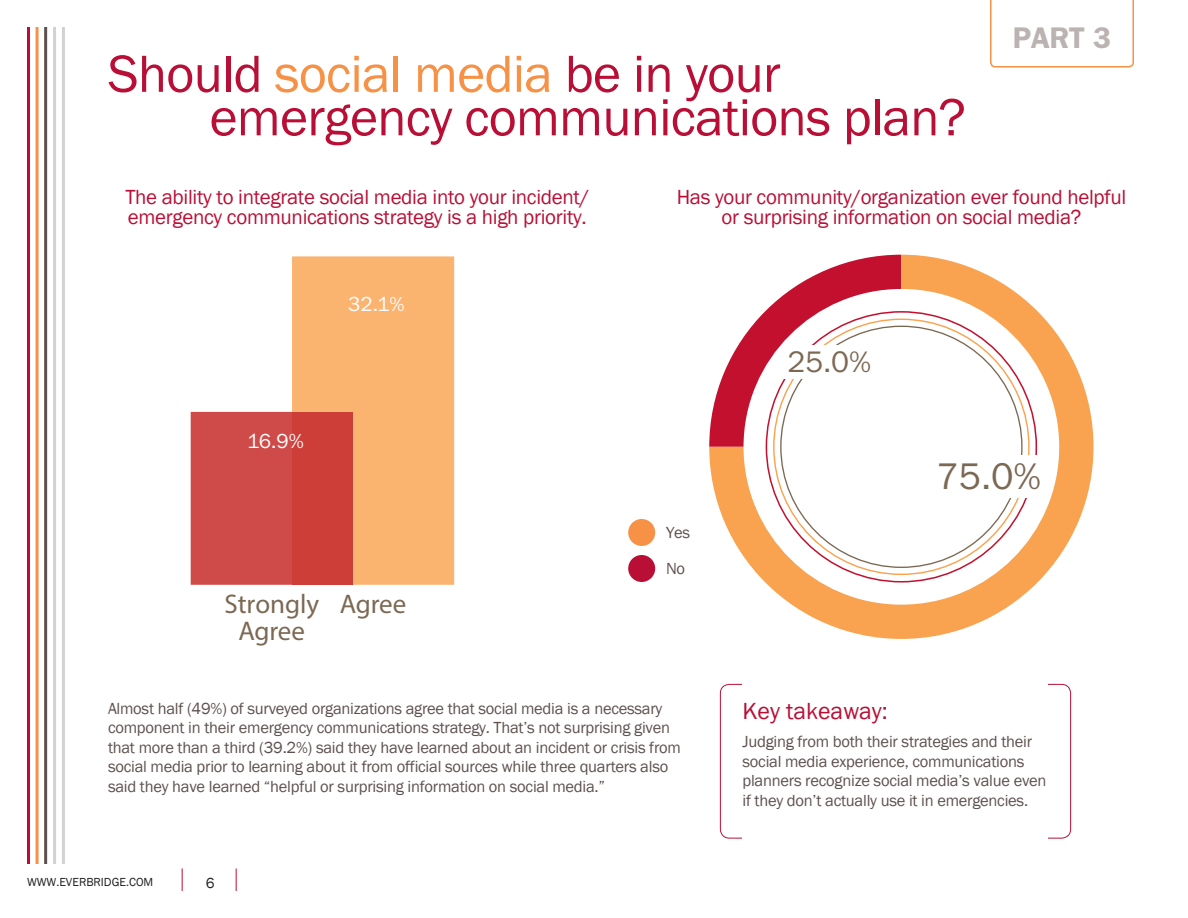
<style>
.page{position:relative;width:1188px;height:918px;background:#fff}
.page>*{position:absolute;margin:0;border:0;box-sizing:border-box;transform-origin:0 0}
.Question{font:54px/43.5px "Franklin Gothic";letter-spacing:-.015em;color:#b90f36}
.t1{font:38.4px "Franklin Gothic";color:#7c6954}
.t2{font:30.75px "Franklin Gothic";color:#7c6954}
.Question-2{font:600 30px "Franklin Gothic";color:#bbb3b1}
.t3{font:27px/27px "Myriad Pro";color:#7c6954}
.Subhead2{font:24px "Franklin Gothic";color:#b90f36}
.Question-3{font:21px/19.5px "Franklin Gothic";letter-spacing:-.015em;color:#b90f36;text-align:center}
.t4{font:21px "Franklin Gothic";color:#fff}
.t5{font:16.5px/19.5px "Franklin Gothic";letter-spacing:-.015em;color:#5d514e}
.t6{font:15px "Franklin Gothic";color:#231f20}
.t7{font:12px "Franklin Gothic";color:#231f20}
.s1{color:#f69146}
</style>
<div class="page">
<hr style="left:27px;top:27px;width:3px;height:837px;background:#b90f36">
<hr style="left:36px;top:27px;width:3px;height:837px;background:#f69146">
<hr style="left:44px;top:27px;width:3px;height:837px;background:#5d514e">
<hr style="left:53px;top:27px;width:3px;height:837px;background:#d1d2d4">
<hr style="left:62px;top:27px;width:3px;height:837px;background:#d1d2d4">
<svg style="left:182px;top:868px;width:1px;height:23px"></svg>
<svg style="left:236px;top:868px;width:1px;height:23px"></svg>
<svg style="left:990px;top:0;width:144px;height:68px"></svg>
<svg style="left:709px;top:255px;width:385px;height:384px"></svg>
<div style="left:744px;top:289px;width:315px;height:316px;background:#fff;border-radius:50%"></div>
<svg style="left:766px;top:312px;width:270px;height:270px"></svg>
<svg style="left:774px;top:319px;width:255px;height:255px"></svg>
<div style="left:781px;top:326px;width:241px;height:241px;background:#fff;border-radius:50%"></div>
<div style="left:965px;top:455px;width:81px;height:42px;background:#fff"></div>
<div style="left:783px;top:345px;width:91px;height:34px;background:#fff"></div>
<div style="left:628px;top:519px;width:27px;height:27px;background:#f69146;border-radius:50%"></div>
<div style="left:628px;top:555px;width:27px;height:27px;background:#b90f36;border-radius:50%"></div>
<div style="left:292px;top:256px;width:162px;height:329px;background:#fbb370"></div>
<div style="left:191px;top:412px;width:101px;height:173px;background:#ce4b49"></div>
<div style="left:292px;top:412px;width:61px;height:173px;background:#ce3e39"></div>
<p class="Question" style="left:210px;top:53px;width:758px;text-indent:-102px">Should <span class="s1">social media</span> be in your emergency communications plan?</p>
<p class="Question-2" style="left:1013px;top:20px;width:100px">PART 3</p>
<p class="Question-3" style="left:125px;top:188px;width:465px;text-align:left">The ability to integrate social media into your incident/ emergency communications strategy is a high priority.</p>
<p class="t4" style="left:348px;top:291px;width:58px">32.1%</p>
<p class="t4" style="left:247px;top:428px;width:58px">16.9%</p>
<p class="t3" style="left:238px;top:590px;width:170px;text-indent:-14px">Strongly Agree<br>Agree</p>
<p class="Question-3" style="left:677px;top:188px;width:451px">Has your community/organization ever found helpful or surprising information on social media?</p>
<p class="t5" style="left:666px;top:523px;width:26px">Yes</p>
<p class="t5" style="left:666px;top:559px;width:21px">No</p>
<p class="t2" style="left:787px;top:343px;width:85px">25.0%</p>
<p class="t1" style="left:936px;top:452px;width:106px">75.0%</p>
<p class="t5" style="left:108px;top:699px;width:574px">Almost half (49%) of surveyed organizations agree that social media is a necessary component in their emergency communications strategy. That’s not surprising given that more than a third (39.2%) said they have learned about an incident or crisis from social media prior to learning about it from official sources while three quarters also said they have learned “helpful or surprising information on social media.”</p>
<p class="Subhead2" style="left:742px;top:696px;width:147px">Key takeaway:</p>
<p class="t5" style="left:742px;top:732px;width:306px">Judging from both their strategies and their social media experience, communications planners recognize social media’s value even if they don’t actually use it in emergencies.</p>
<p class="t7" style="left:27px;top:874px;width:128px">WWW.EVERBRIDGE.COM</p>
<p class="t6" style="left:206px;top:874px;width:10px">6</p>
</div>
